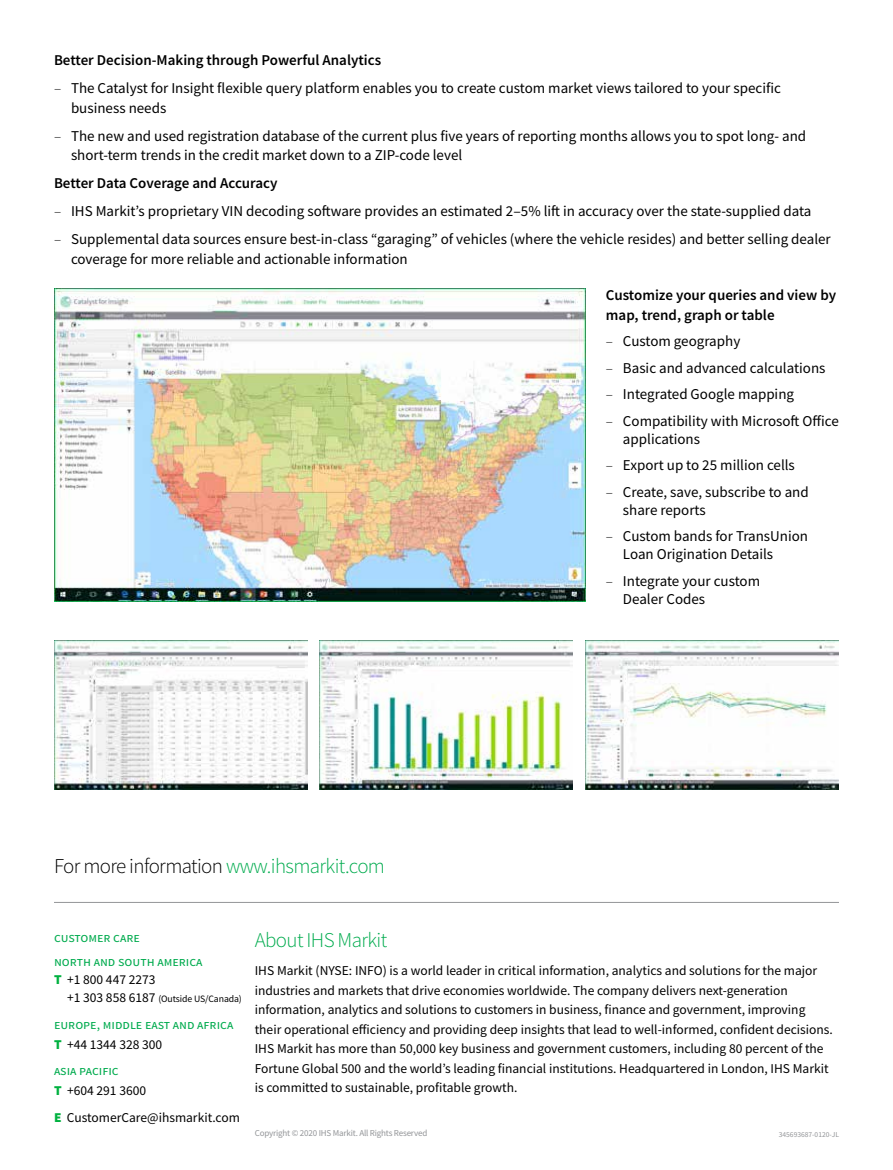
<style>
.page{position:relative;width:893px;height:1170px;background:#fff}
.page>*{position:absolute;margin:0;border:0;box-sizing:border-box;transform-origin:0 0}
.t1{font:300 21px "Source Sans Pro";letter-spacing:-.03em;color:#000}
.t2{font:300 21px "Source Sans Pro";letter-spacing:-.03em;color:#00ab4e}
.t3{font:15px/26.5px "Source Sans Pro";color:#000}
.t4{font:600 15px/19.5px "Source Sans Pro";color:#000}
.t5{font:13.5px/19.5px "Source Sans Pro";color:#000}
.t6{font:13.5px/20.1px "Source Sans Pro";color:#00ab4e}
.t7{font:9.75px "Source Sans Pro";letter-spacing:-.01em;color:#000}
.t8{font:9px "Source Sans Pro";letter-spacing:-.02em;color:#939598}
.t9{font:7.5px "Source Sans Pro";color:#939598}
.s1{font-weight:600}
.s2{font-weight:300}
.s3{color:#00ab4e}
.s4{font-weight:900;color:#00b140}
.s5{font-size:13.5px}
.s6{color:#000}
</style>
<div class="page">
<hr style="left:54px;top:902px;width:785px;height:1px;background:#939598">
<img style="left:54px;top:640px;width:253px;height:149px">
<img style="left:320px;top:640px;width:253px;height:149px">
<img style="left:585px;top:640px;width:254px;height:149px">
<img style="left:54px;top:289px;width:531px;height:312px">
<p class="t3" style="left:54px;top:46px;width:728px;line-height:28px"><span class="s1">Better Decision-Making through Powerful Analytics<br></span><span class="s2">‒</span> The Catalyst for Insight flexible query platform enables you to create custom market views tailored to your specific</p>
<p class="t3" style="left:54px;top:94px;width:754px;line-height:28px;text-indent:17px">business needs<br><span class="s2">‒</span> The new and used registration database of the current plus five years of reporting months allows you to spot long- and</p>
<p class="t3" style="left:71px;top:142px;width:393px">short-term trends in the credit market down to a ZIP-code level</p>
<p class="t3" style="left:54px;top:169px;width:778px;line-height:28px"><span class="s1">Better Data Coverage and Accuracy<br></span><span class="s2">‒</span> IHS Markit’s proprietary VIN decoding software provides an estimated 2‒5% lift in accuracy over the state-supplied data<br><span class="s2">‒</span> Supplemental data sources ensure best-in-class “garaging” of vehicles (where the vehicle resides) and better selling dealer</p>
<p class="t3" style="left:71px;top:245px;width:338px">coverage for more reliable and actionable information</p>
<p class="t4" style="left:606px;top:285px;width:232px">Customize your queries and view by map, trend, graph or table</p>
<p class="t3" style="left:606px;top:328px;width:234px"><span class="s2">‒</span> Custom geography<br><span class="s2">‒</span> Basic and advanced calculations<br><span class="s2">‒</span> Integrated Google mapping<br><span class="s2">‒</span> Compatibility with Microsoft Office</p>
<p class="t3" style="left:606px;top:425px;width:204px;text-indent:17px">applications<br><span class="s2">‒</span> Export up to 25 million cells<br><span class="s2">‒</span> Create, save, subscribe to and</p>
<p class="t3" style="left:606px;top:496px;width:204px;text-indent:17px">share reports<br><span class="s2">‒</span> Custom bands for TransUnion</p>
<p class="t3" style="left:606px;top:541px;width:169px;text-indent:17px">Loan Origination Details <span class="s2">‒</span> Integrate your custom</p>
<p class="t3" style="left:623px;top:585px;width:84px">Dealer Codes</p>
<h1 class="t1" style="left:54px;top:853px;width:332px">For more information <span class="s3">www.ihsmarkit.com</span></h1>
<p class="t6" style="left:54px;top:924px;width:150px;line-height:24.5px">customer care<br>north and south america</p>
<p class="t5" style="left:54px;top:969px;width:103px"><span class="s4">T</span> +1 800 447 2273</p>
<p class="t7" style="left:67px;top:992px;width:176px"><span class="s5">+1 303 858 6187</span> (Outside US/Canada)</p>
<p class="t6" style="left:54px;top:1013px;width:181px">europe, middle east and africa<br><span class="s4">T</span> <span class="s6">+44 1344 328 300</span></p>
<p class="t6" style="left:54px;top:1060px;width:94px">asia pacific<br><span class="s4">T</span> <span class="s6">+604 291 3600</span></p>
<p class="t5" style="left:54px;top:1107px;width:187px"><span class="s4">E</span> CustomerCare@ihsmarkit.com</p>
<h1 class="t2" style="left:255px;top:927px;width:134px">About IHS Markit</h1>
<p class="t5" style="left:255px;top:960px;width:580px">IHS Markit (NYSE: INFO) is a world leader in critical information, analytics and solutions for the major industries and markets that drive economies worldwide. The company delivers next-generation information, analytics and solutions to customers in business, finance and government, improving their operational efficiency and providing deep insights that lead to well-informed, confident decisions.<br>IHS Markit has more than 50,000 key business and government customers, including 80 percent of the Fortune Global 500 and the world’s leading financial institutions. Headquartered in London, IHS Markit is committed to sustainable, profitable growth.</p>
<p class="t8" style="left:255px;top:1127px;width:174px">Copyright © 2020 IHS Markit. All Rights Reserved</p>
<p class="t9" style="left:779px;top:1129px;width:62px">345693687-0120-JL</p>
</div>
